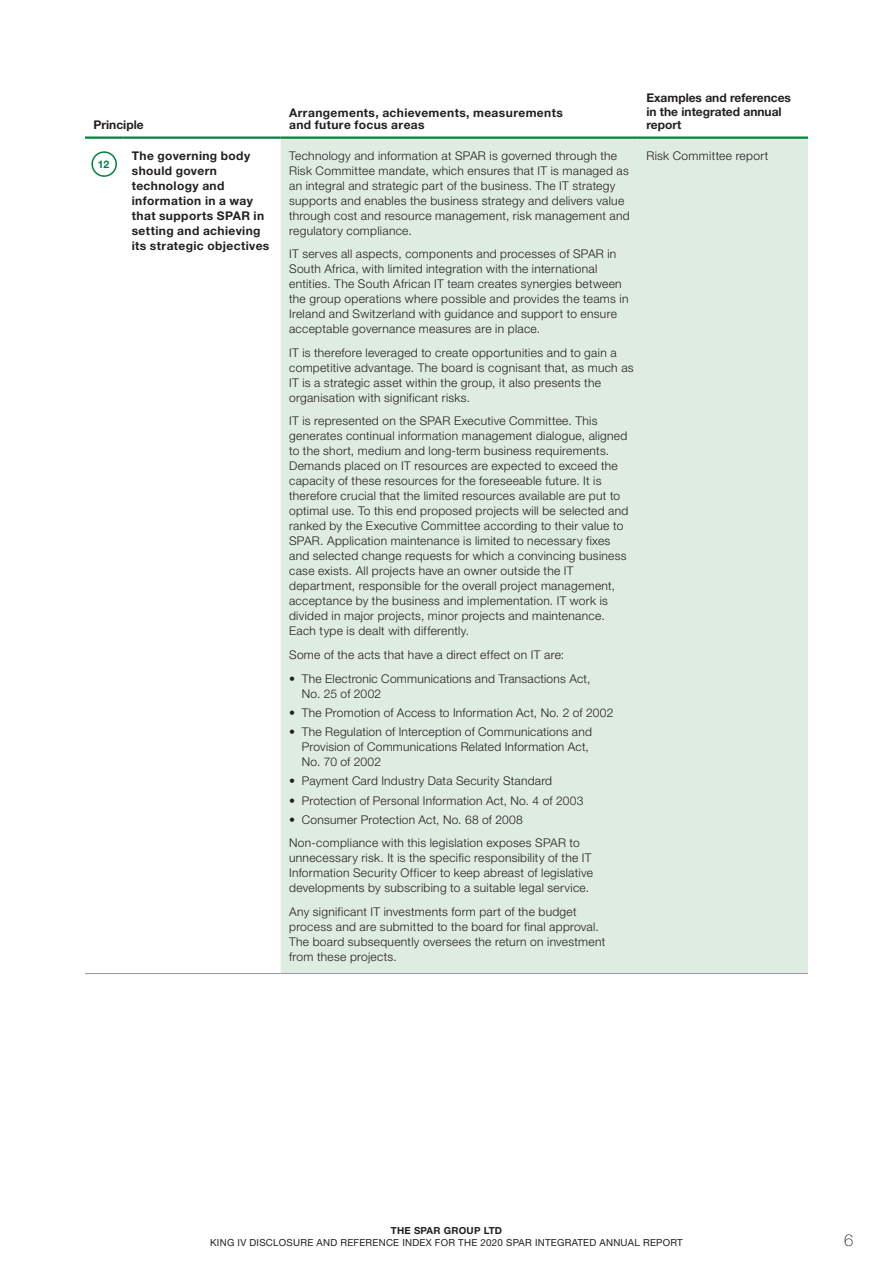
<style>
.page{position:relative;width:893px;height:1263px;background:#fff}
.page>*{position:absolute;margin:0;border:0;box-sizing:border-box;transform-origin:0 0}
.t1{font:100 16.5px "Helvetica Neue LT Std";color:#231f20}
.t2{font:300 12px/15px "Helvetica Neue LT Std";letter-spacing:.025em;color:#231f20}
.t3{font:700 12px/15px "Helvetica Neue LT Std";letter-spacing:.03em;color:#231f20}
.t4{font:700 12px/13.5px "Helvetica Neue LT Std";color:#231f20}
.t5{font:700 10.5px "Helvetica Neue LT Std";color:#00823d}
.t6{font:9.75px "Helvetica Neue LT Std";letter-spacing:.025em;color:#231f20}
.t7{font:700 9.75px "Helvetica Neue LT Std";letter-spacing:.025em;color:#231f20}
.s1{font-weight:700}
</style>
<div class="page">
<div style="left:281px;top:139px;width:527px;height:834px;background:#dfece1"></div>
<hr style="left:85px;top:136px;width:38px;height:3px;background:#00823d">
<hr style="left:123px;top:136px;width:158px;height:3px;background:#00823d">
<hr style="left:281px;top:136px;width:357px;height:3px;background:#00823d">
<hr style="left:638px;top:136px;width:170px;height:3px;background:#00823d">
<hr style="left:85px;top:973px;width:38px;height:1px;background:#939598">
<hr style="left:123px;top:973px;width:158px;height:1px;background:#939598">
<hr style="left:281px;top:973px;width:357px;height:1px;background:#939598">
<hr style="left:638px;top:973px;width:170px;height:1px;background:#939598">
<div style="left:91px;top:151px;width:26px;height:26px;border:2px solid #00823d;border-radius:50%"></div>
<p class="t4" style="left:94px;top:118px;width:52px">Principle</p>
<p class="t3" style="left:289px;top:107px;width:275px;line-height:12px">Arrangements, achievements, measurements and future focus areas</p>
<p class="t5" style="left:98px;top:158px;width:13px">12</p>
<p class="t3" style="left:132px;top:148px;width:139px">The governing body should govern technology and information in a way that supports SPAR in setting and achieving its strategic objectives</p>
<p class="t2" style="left:289px;top:148px;width:342px">Technology and information at SPAR is governed through the Risk Committee mandate, which ensures that IT is managed as an integral and strategic part of the business. The IT strategy supports and enables the business strategy and delivers value through cost and resource management, risk management and regulatory compliance.</p>
<p class="t2" style="left:289px;top:246px;width:341px">IT serves all aspects, components and processes of SPAR in South Africa, with limited integration with the international entities. The South African IT team creates synergies between the group operations where possible and provides the teams in Ireland and Switzerland with guidance and support to ensure acceptable governance measures are in place.</p>
<p class="t2" style="left:289px;top:345px;width:346px">IT is therefore leveraged to create opportunities and to gain a competitive advantage. The board is cognisant that, as much as IT is a strategic asset within the group, it also presents the organisation with significant risks.</p>
<p class="t2" style="left:289px;top:413px;width:341px">IT is represented on the SPAR Executive Committee. This generates continual information management dialogue, aligned to the short, medium and long-term business requirements.<br>Demands placed on IT resources are expected to exceed the capacity of these resources for the foreseeable future. It is therefore crucial that the limited resources available are put to optimal use. To this end proposed projects will be selected and ranked by the Executive Committee according to their value to SPAR. Application maintenance is limited to necessary fixes and selected change requests for which a convincing business case exists. All projects have an owner outside the IT department, responsible for the overall project management, acceptance by the business and implementation. IT work is divided in major projects, minor projects and maintenance.<br>Each type is dealt with differently.</p>
<p class="t2" style="left:289px;top:647px;width:277px">Some of the acts that have a direct effect on IT are:</p>
<p class="t2" style="left:302px;top:670px;width:290px;text-indent:-13px"><span class="s1">•</span> The Electronic Communications and Transactions Act,<br>No. 25 of 2002</p>
<p class="t2" style="left:289px;top:705px;width:326px"><span class="s1">•</span> The Promotion of Access to Information Act, No. 2 of 2002</p>
<p class="t2" style="left:302px;top:724px;width:292px;text-indent:-13px"><span class="s1">•</span> The Regulation of Interception of Communications and<br>Provision of Communications Related Information Act,<br>No. 70 of 2002</p>
<p class="t2" style="left:289px;top:773px;width:264px"><span class="s1">•</span> Payment Card Industry Data Security Standard</p>
<p class="t2" style="left:289px;top:792px;width:296px"><span class="s1">•</span> Protection of Personal Information Act, No. 4 of 2003</p>
<p class="t2" style="left:289px;top:807px;width:292px;line-height:23.5px"><span class="s1">•</span> Consumer Protection Act, No. 68 of 2008<br>Non-compliance with this legislation exposes SPAR to</p>
<p class="t2" style="left:289px;top:850px;width:305px;text-align:justify">unnecessary risk. It is the specific responsibility of the IT Information Security Officer to keep abreast of legislative developments by subscribing to a suitable legal service.</p>
<p class="t2" style="left:289px;top:904px;width:318px">Any significant IT investments form part of the budget process and are submitted to the board for final approval.<br>The board subsequently oversees the return on investment from these projects.</p>
<p class="t4" style="left:646px;top:91px;width:146px">Examples and references in the integrated annual report</p>
<p class="t2" style="left:646px;top:148px;width:124px">Risk Committee report</p>
<p class="t7" style="left:391px;top:1224px;width:113px">THE SPAR GROUP LTD</p>
<p class="t6" style="left:210px;top:1237px;width:474px">KING IV DISCLOSURE AND REFERENCE INDEX FOR THE 2020 SPAR INTEGRATED ANNUAL REPORT</p>
<h1 class="t1" style="left:844px;top:1231px;width:11px">6</h1>
</div>
